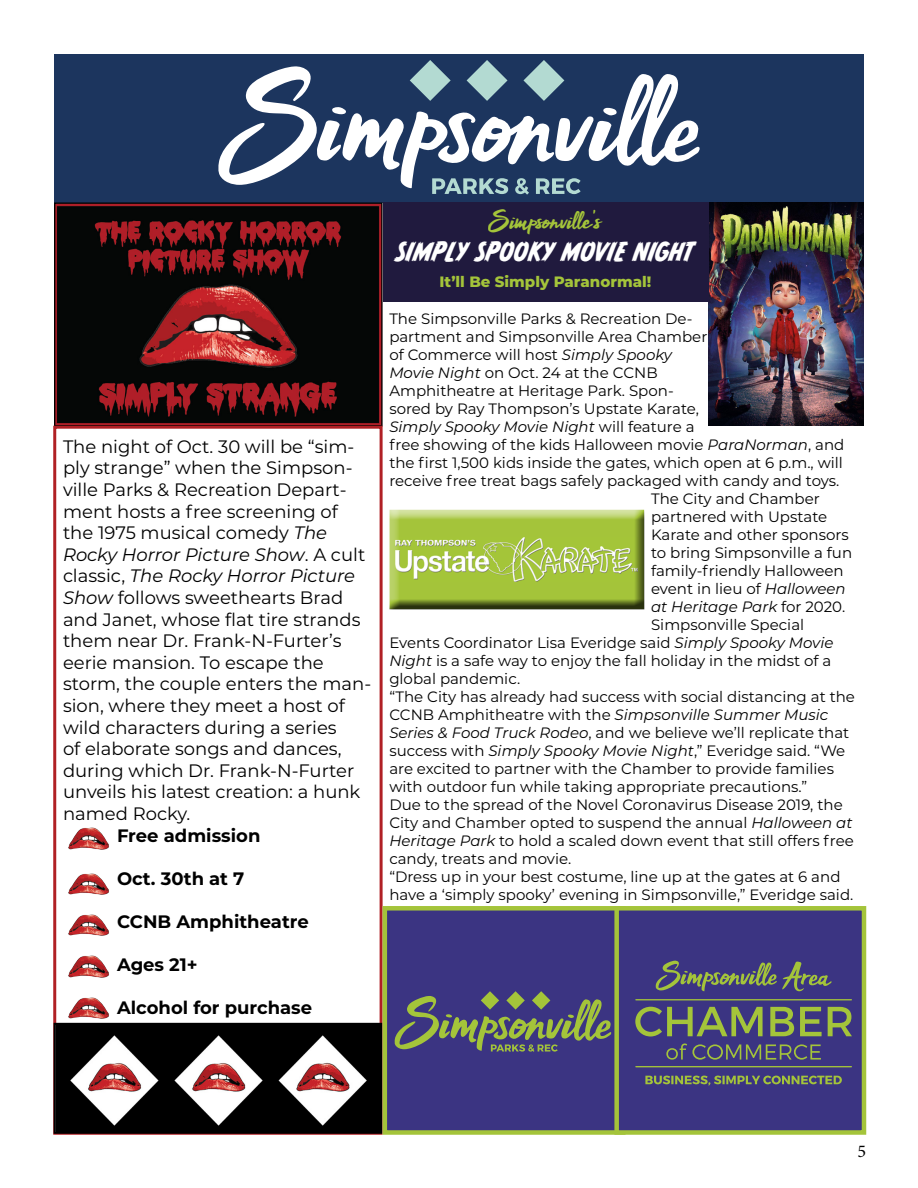
<style>
.page{position:relative;width:918px;height:1188px;background:#fff}
.page>*{position:absolute;margin:0;border:0;box-sizing:border-box;transform-origin:0 0}
.t1{font:32.1px "Mak Dah";color:#a4c43a}
.t2{font:24.15px "CC Monster Mash";color:#fff}
.t3{font:18px/21.6px "Montserrat";color:#000}
.t4{font:700 18px "Montserrat";color:#000}
.t5{font:18px "Minion Pro";color:#000}
.t6{font:15px "Montserrat";color:#000}
.t7{font:italic 15px "Montserrat";color:#000}
.t8{font:800 15px "Montserrat";color:#a4c43a}
.s1{font-style:italic}
.s2{font-style:normal}
</style>
<div class="page">
<div style="left:54px;top:54px;width:810px;height:148px;background:#1c355e"></div>
<svg style="left:410px;top:60px;width:171px;height:135px"></svg>
<svg style="left:218px;top:66px;width:482px;height:122px"></svg>
<img style="left:56px;top:205px;width:325px;height:219px">
<div style="left:54px;top:203px;width:329px;height:223px;border:1px solid #000"></div>
<div style="left:53px;top:426px;width:330px;height:709px;border:3px solid #b02025"></div>
<img style="left:68px;top:828px;width:41px;height:21px">
<img style="left:68px;top:873px;width:41px;height:21px">
<img style="left:68px;top:914px;width:41px;height:22px">
<img style="left:68px;top:956px;width:41px;height:21px">
<img style="left:68px;top:997px;width:41px;height:22px">
<img style="left:57px;top:1026px;width:322px;height:105px">
<div style="left:54px;top:1023px;width:328px;height:111px;border:2px solid #000"></div>
<img style="left:708px;top:202px;width:156px;height:223px">
<div style="left:383px;top:202px;width:325px;height:100px;background:#201a3e"></div>
<div style="left:385px;top:908px;width:238px;height:224px;background:#3b3482"></div>
<svg style="left:395px;top:991px;width:216px;height:61px"></svg>
<div style="left:383px;top:906px;width:243px;height:229px;border:4px solid #a4c43a"></div>
<div style="left:378px;top:498px;width:275px;height:112px;background:#fff;opacity:.75"></div>
<div style="left:383px;top:502px;width:272px;height:108px;background:#000;opacity:.75"></div>
<div style="left:617px;top:908px;width:247px;height:224px;background:#3b3482"></div>
<svg style="left:635px;top:961px;width:217px;height:124px"></svg>
<div style="left:614px;top:906px;width:252px;height:229px;border:4px solid #a4c43a"></div>
<p class="t3" style="left:63px;top:435px;width:310px">The night of Oct. 30 will be “sim&shy;ply strange” when the Simpson&shy;ville Parks &amp; Recreation Depart&shy;ment hosts a free screening of the 1975 musical comedy <span class="s1">The<br>Rocky Horror Picture Show</span>. A cult classic, <span class="s1">The Rocky Horror Picture<br>Show</span> follows sweethearts Brad and Janet, whose flat tire strands them near Dr. Frank-N-Furter’s eerie mansion. To escape the storm, the couple enters the man&shy;sion, where they meet a host of wild characters during a series<br>of elaborate songs and dances, during which Dr. Frank-N-Furter unveils his latest creation: a hunk named Rocky.</p>
<p class="t4" style="left:117px;top:822px;width:145px">Free admission</p>
<p class="t4" style="left:117px;top:865px;width:129px">Oct. 30th at 7</p>
<p class="t4" style="left:117px;top:909px;width:193px">CCNB Amphitheatre</p>
<p class="t4" style="left:117px;top:952px;width:82px">Ages 21+</p>
<p class="t4" style="left:117px;top:995px;width:197px">Alcohol for purchase</p>
<h1 class="t1" style="left:488px;top:203px;width:115px">Simpsonville’s</h1>
<h2 class="t2" style="left:396px;top:238px;width:299px">SIMPLY SPOOKY MOVIE NIGHT</h2>
<p class="t8" style="left:440px;top:270px;width:213px">It’ll Be Simply Paranormal!</p>
<p class="t6" style="left:389px;top:308px;width:305px">The Simpsonville Parks &amp; Recreation De-</p>
<p class="t6" style="left:389px;top:326px;width:320px">partment and Simpsonville Area Chamber</p>
<p class="t6" style="left:389px;top:344px;width:284px">of Commerce will host <span class="s1">Simply Spooky</span></p>
<p class="t6" style="left:389px;top:362px;width:270px"><span class="s1">Movie Night</span> on Oct. 24 at the CCNB</p>
<p class="t6" style="left:389px;top:380px;width:286px">Amphitheatre at Heritage Park. Spon-</p>
<p class="t6" style="left:389px;top:398px;width:311px">sored by Ray Thompson’s Upstate Karate,</p>
<p class="t7" style="left:389px;top:416px;width:307px">Simply Spooky Movie Night <span class="s2">will feature a</span></p>
<p class="t6" style="left:389px;top:434px;width:457px">free showing of the kids Halloween movie <span class="s1">ParaNorman</span>, and</p>
<p class="t6" style="left:389px;top:452px;width:455px">the first 1,500 kids inside the gates, which open at 6 p.m., will</p>
<p class="t6" style="left:389px;top:470px;width:452px">receive free treat bags safely packaged with candy and toys.</p>
<p class="t6" style="left:651px;top:488px;width:170px">The City and Chamber</p>
<p class="t6" style="left:651px;top:506px;width:178px">partnered with Upstate</p>
<p class="t6" style="left:651px;top:524px;width:199px">Karate and other sponsors</p>
<p class="t6" style="left:651px;top:542px;width:203px">to bring Simpsonville a fun</p>
<p class="t6" style="left:651px;top:560px;width:194px">family-friendly Halloween</p>
<p class="t6" style="left:651px;top:578px;width:196px">event in lieu of <span class="s1">Halloween</span></p>
<p class="t7" style="left:651px;top:596px;width:196px">at Heritage Park <span class="s2">for 2020.</span></p>
<p class="t6" style="left:651px;top:614px;width:155px">Simpsonville Special</p>
<p class="t6" style="left:389px;top:632px;width:446px">Events Coordinator Lisa Everidge said <span class="s1">Simply Spooky Movie</span></p>
<p class="t6" style="left:389px;top:650px;width:444px"><span class="s1">Night</span> is a safe way to enjoy the fall holiday in the midst of a</p>
<p class="t6" style="left:389px;top:668px;width:132px">global pandemic.</p>
<p class="t6" style="left:389px;top:686px;width:467px">“The City has already had success with social distancing at the</p>
<p class="t6" style="left:389px;top:704px;width:441px">CCNB Amphitheatre with the <span class="s1">Simpsonville Summer Music</span></p>
<p class="t6" style="left:389px;top:722px;width:461px"><span class="s1">Series &amp; Food Truck Rodeo</span>, and we believe we’ll replicate that</p>
<p class="t6" style="left:389px;top:740px;width:457px">success with <span class="s1">Simply Spooky Movie Night</span>,” Everidge said. “We</p>
<p class="t6" style="left:389px;top:758px;width:446px">are excited to partner with the Chamber to provide families</p>
<p class="t6" style="left:389px;top:776px;width:419px">with outdoor fun while taking appropriate precautions.”</p>
<p class="t6" style="left:389px;top:794px;width:455px">Due to the spread of the Novel Coronavirus Disease 2019, the</p>
<p class="t6" style="left:389px;top:812px;width:465px">City and Chamber opted to suspend the annual <span class="s1">Halloween at</span></p>
<p class="t6" style="left:389px;top:830px;width:466px"><span class="s1">Heritage Park</span> to hold a scaled down event that still offers free</p>
<p class="t6" style="left:389px;top:848px;width:183px">candy, treats and movie.</p>
<p class="t6" style="left:389px;top:866px;width:453px">“Dress up in your best costume, line up at the gates at 6 and</p>
<p class="t6" style="left:389px;top:884px;width:466px">have a ‘simply spooky’ evening in Simpsonville,” Everidge said.</p>
<p class="t5" style="left:858px;top:1139px;width:10px">5</p>
</div>
